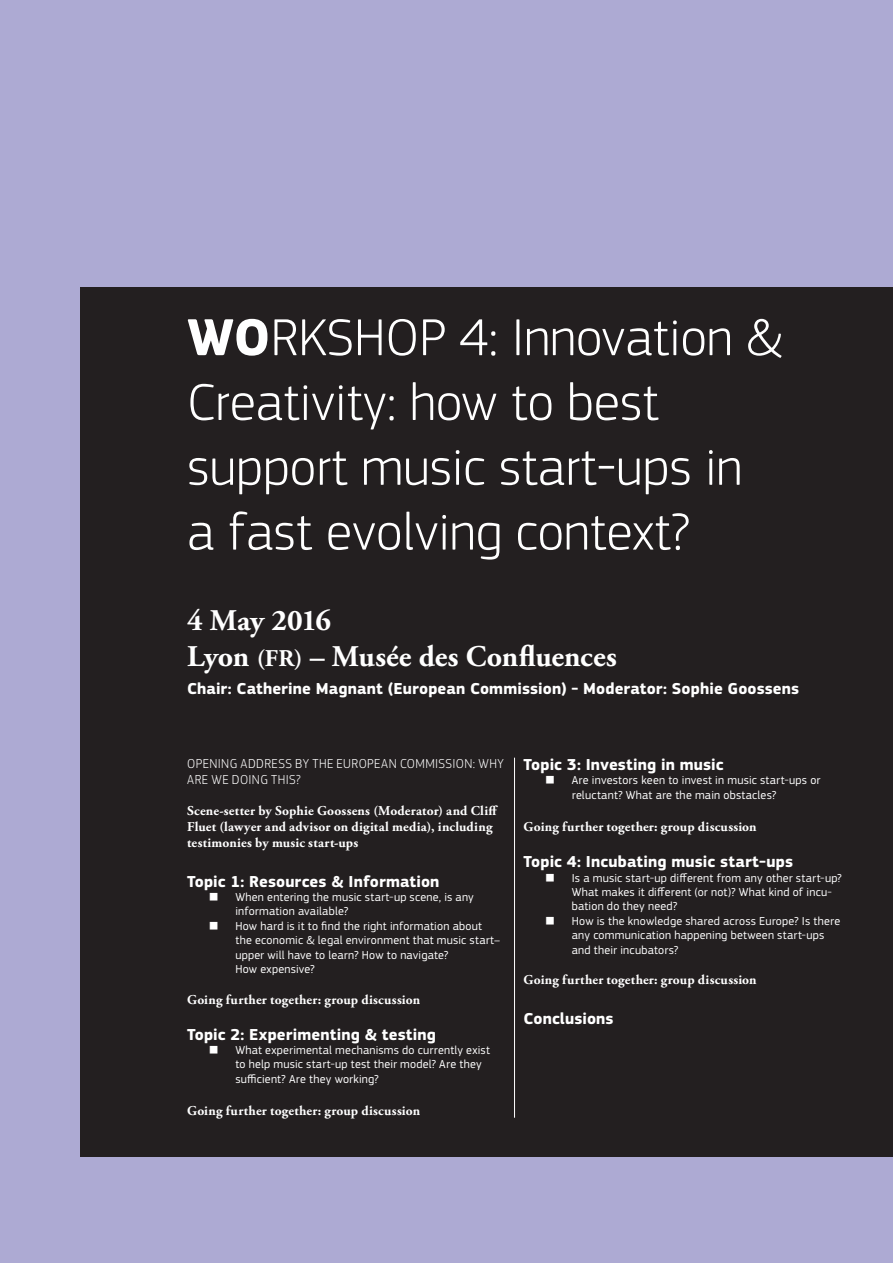
<style>
.page{position:relative;width:893px;height:1263px;background:#adaad3}
.page>*{position:absolute;margin:0;border:0;box-sizing:border-box;transform-origin:0 0}
.t1{font:300 54px/64.8px "EC Square Sans Pro";color:#fff}
.t2{font:700 30px/36px "Adobe Garamond Pro";color:#fff}
.t3{font:700 16.5px "EC Square Sans Pro";letter-spacing:.005em;color:#fff}
.t4{font:700 13.5px/16.2px "Adobe Garamond Pro";letter-spacing:.015em;color:#fff}
.t5{font:300 13.5px "EC Square Sans Pro";letter-spacing:.04em;color:#fff}
.t6{font:12px/14.4px "EC Square Sans Pro";letter-spacing:.02em;color:#fff}
.s1{font-weight:700}
.s2{font-size:24px}
</style>
<div class="page">
<div style="left:81px;top:287px;width:812px;height:870px;background:#231f20"></div>
<hr style="left:514px;top:758px;width:1px;height:360px;background:#fff">
<h1 class="t1" style="left:187px;top:305px;width:597px"><span class="s1">WO</span>RKSHOP 4: Innovation &amp;<br>Creativity: how to best support music start-ups in a fast evolving context?</h1>
<h2 class="t2" style="left:187px;top:603px;width:431px">4 May 2016<br>Lyon <span class="s2">(FR)</span> – Musée des Confluences</h2>
<h3 class="t3" style="left:187px;top:679px;width:614px">Chair: Catherine Magnant (European Commission) - Moderator: Sophie Goossens</h3>
<p class="t5" style="left:187px;top:755px;width:24px">Opening</p>
<p class="t5" style="left:241px;top:755px;width:39px">address</p>
<p class="t5" style="left:295px;top:755px;width:87px">by the European</p>
<p class="t5" style="left:400px;top:755px;width:9px">Commission</p>
<p class="t5" style="left:473px;top:755px;width:33px">: Why</p>
<p class="t5" style="left:187px;top:772px;width:53px">are we doing</p>
<p class="t5" style="left:271px;top:772px;width:31px">this?</p>
<p class="t4" style="left:187px;top:802px;width:312px">Scene-setter by Sophie Goossens (Moderator) and Cliff<br>Fluet (lawyer and advisor on digital media), including testimonies by music start-ups</p>
<h3 class="t3" style="left:187px;top:871px;width:254px">Topic 1: Resources &amp; Information</h3>
<p class="t6" style="left:235px;top:890px;width:240px;text-indent:-27px">■ When entering the music start-up scene, is any information available?</p>
<p class="t6" style="left:235px;top:919px;width:266px;text-indent:-27px">■ How hard is it to find the right information about the economic &amp; legal environment that music start– upper will have to learn? How to navigate?<br>How expensive?</p>
<p class="t4" style="left:187px;top:991px;width:235px">Going further together: group discussion</p>
<h3 class="t3" style="left:187px;top:1024px;width:250px">Topic 2: Experimenting &amp; testing</h3>
<p class="t6" style="left:235px;top:1043px;width:256px;text-indent:-27px">■ What experimental mechanisms do currently exist to help music start-up test their model? Are they sufficient? Are they working?</p>
<p class="t4" style="left:187px;top:1103px;width:235px">Going further together: group discussion</p>
<h3 class="t3" style="left:523px;top:755px;width:202px">Topic 3: Investing in music</h3>
<p class="t6" style="left:572px;top:773px;width:250px;text-indent:-27px">■ Are investors keen to invest in music start-ups or reluctant? What are the main obstacles?</p>
<p class="t4" style="left:523px;top:819px;width:235px">Going further together: group discussion</p>
<h3 class="t3" style="left:523px;top:852px;width:271px">Topic 4: Incubating music start-ups</h3>
<p class="t6" style="left:572px;top:870px;width:271px;text-indent:-27px">■ Is a music start-up different from any other start-up?<br>What makes it different (or not)? What kind of incu&shy;bation do they need?</p>
<p class="t6" style="left:572px;top:914px;width:270px;text-indent:-27px">■ How is the knowledge shared across Europe? Is there any communication happening between start-ups and their incubators?</p>
<p class="t4" style="left:523px;top:972px;width:235px">Going further together: group discussion</p>
<h3 class="t3" style="left:523px;top:1008px;width:92px">Conclusions</h3>
</div>
